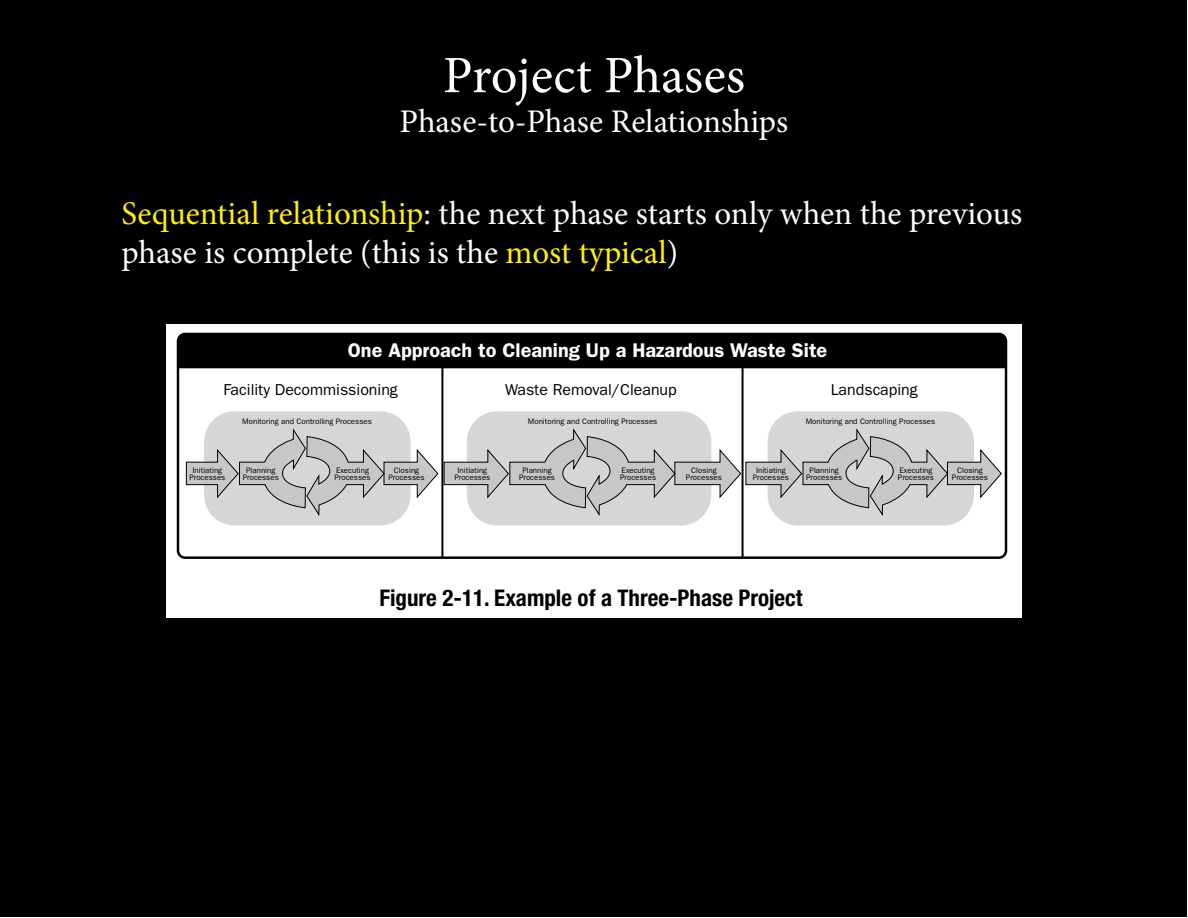
<style>
.page{position:relative;width:1188px;height:918px;background:#fff}
.page>*{position:absolute;margin:0;border:0;box-sizing:border-box;transform-origin:0 0}
.t1{font:52.5px "Minion Pro";letter-spacing:-.005em;color:#fff}
.t2{font:33px/39.6px "Minion Pro";letter-spacing:-.005em;color:#fff}
.t3{font:22.95px "Helvetica Neue Bold Con 1";color:#000}
.t4{font:19.95px "Franklin Gothic Dem 1";color:#fff}
.t5{font:15.9px "Franklin Gothic Boo 1";color:#000}
.t6{font:7.95px/7.8px "Franklin Gothic Boo 1";color:#000;text-align:center}
.s1{color:#fff200}
</style>
<div class="page">
<div style="left:1px;top:1px;width:1186px;height:916px;background:#000"></div>
<div style="left:166px;top:324px;width:856px;height:294px;background:#fff"></div>
<hr style="left:742px;top:363px;width:2px;height:195px;background:#000">
<hr style="left:441px;top:363px;width:2px;height:195px;background:#000">
<div style="left:768px;top:411px;width:206px;height:114px;background:#d6d6d6;border-radius:30px"></div>
<div style="left:467px;top:411px;width:244px;height:114px;background:#d6d6d6;border-radius:30px"></div>
<div style="left:204px;top:411px;width:207px;height:114px;background:#d6d6d6;border-radius:30px"></div>
<svg style="left:178px;top:332px;width:828px;height:186px"></svg>
<div style="left:177px;top:333px;width:830px;height:226px;border:2px solid #000;border-radius:7px"></div>
<h1 class="t1" style="left:443px;top:40px;width:304px">Project Phases</h1>
<h2 class="t2" style="left:400px;top:101px;width:390px">Phase-to-Phase Relationships</h2>
<h2 class="t2" style="left:122px;top:194px;width:902px"><span class="s1">Sequential relationship</span>: the next phase starts only when the previous phase is complete (this is the <span class="s1">most typical</span>)</h2>
<h3 class="t4" style="left:348px;top:339px;width:481px">One Approach to Cleaning Up a Hazardous Waste Site</h3>
<h3 class="t5" style="left:224px;top:380px;width:176px">Facility Decommissioning</h3>
<h3 class="t5" style="left:505px;top:380px;width:173px">Waste Removal/Cleanup</h3>
<h3 class="t5" style="left:831px;top:380px;width:89px">Landscaping</h3>
<p class="t6" style="left:242px;top:417px;width:131px">Monitoring and Controlling Processes</p>
<p class="t6" style="left:528px;top:417px;width:131px">Monitoring and Controlling Processes</p>
<p class="t6" style="left:806px;top:417px;width:131px">Monitoring and Controlling Processes</p>
<p class="t6" style="left:189px;top:466px;width:38px">Initiating<br>Processes</p>
<p class="t6" style="left:243px;top:466px;width:38px">Planning<br>Processes</p>
<p class="t6" style="left:335px;top:466px;width:38px;text-align:left">Executing<br>Processes</p>
<p class="t6" style="left:389px;top:466px;width:38px">Closing<br>Processes</p>
<p class="t6" style="left:454px;top:466px;width:38px">Initiating<br>Processes</p>
<p class="t6" style="left:519px;top:466px;width:38px">Planning<br>Processes</p>
<p class="t6" style="left:620px;top:466px;width:38px;text-align:left">Executing<br>Processes</p>
<p class="t6" style="left:686px;top:466px;width:38px">Closing<br>Processes</p>
<p class="t6" style="left:753px;top:466px;width:38px">Initiating<br>Processes</p>
<p class="t6" style="left:806px;top:466px;width:38px">Planning<br>Processes</p>
<p class="t6" style="left:898px;top:466px;width:38px;text-align:left">Executing<br>Processes</p>
<p class="t6" style="left:952px;top:466px;width:38px">Closing<br>Processes</p>
<h3 class="t3" style="left:379px;top:584px;width:425px">Figure 2-11. Example of a Three-Phase Project</h3>
</div>
